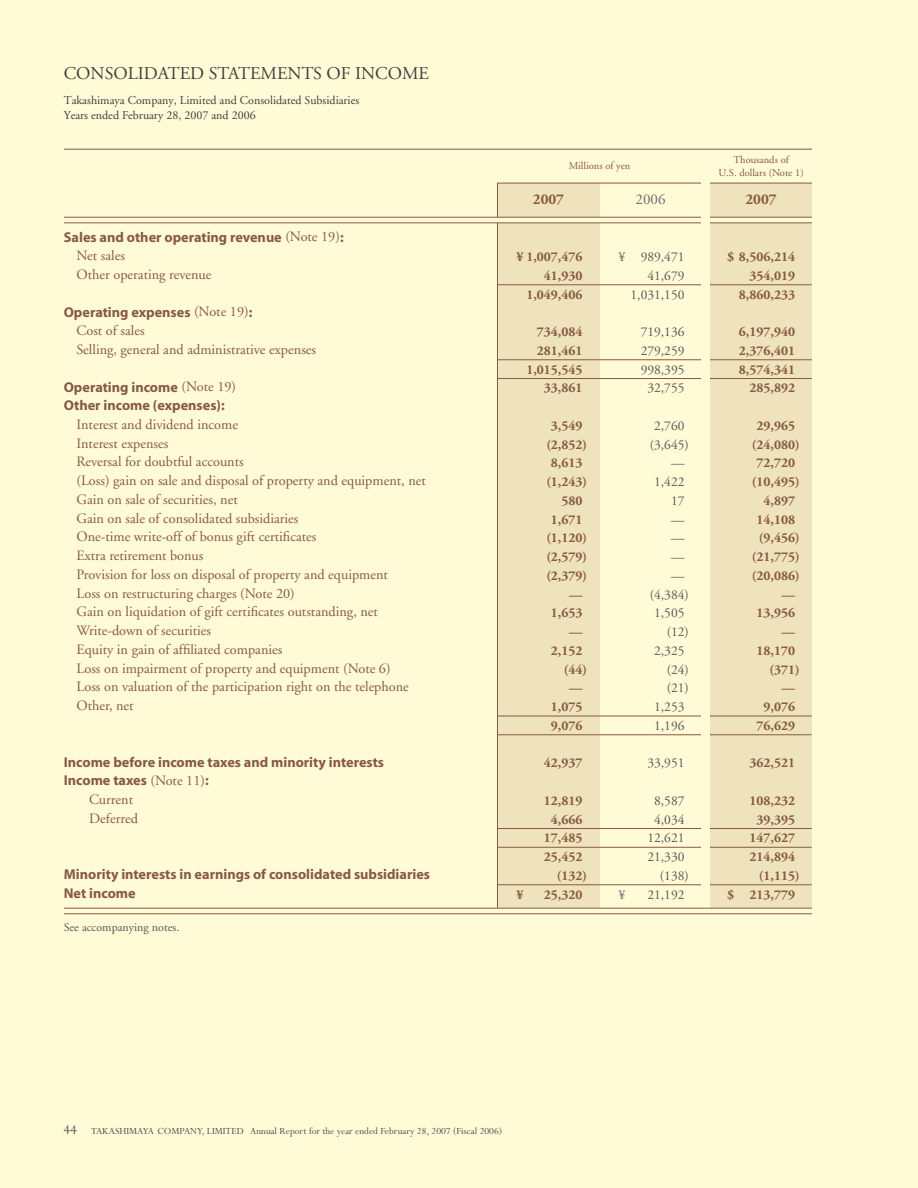
<style>
.page{position:relative;width:918px;height:1188px;background:#fffbd6}
.page>*{position:absolute;margin:0;border:0;box-sizing:border-box;transform-origin:0 0}
.t1{font:18px "Adobe Garamond";color:#3e3e3f}
.t2{font:700 15px "Adobe Garamond";color:#875a42}
.t3{font:15px "Adobe Garamond";color:#6c6d70}
.t4{font:14.25px/18.8px "Adobe Garamond";color:#875a42}
.t5{font:700 14.25px/18.8px "Myriad";color:#875a42}
.t6{font:700 13.5px/18.8px "Adobe Garamond";color:#875a42;text-align:right}
.t7{font:13.5px/18.8px "Adobe Garamond";color:#57585a;text-align:right}
.t8{font:12px/15px "Adobe Garamond";color:#3e3e3f}
.t9{font:12px "Adobe Garamond";color:#57585a}
.t10{font:10.5px "Perpetua";color:#4b4c4d}
.t11{font:10.5px/13.5px "Adobe Garamond";color:#875a42;text-align:center}
.s1{font-family:"Adobe Garamond";font-weight:400}
.s2{font-size:15px}
</style>
<div class="page">
<hr style="left:64px;top:149px;width:748px;height:1px;background:#875a42">
<svg style="left:497px;top:182px;width:315px;height:726px"></svg>
<div style="left:56px;top:217px;width:764px;height:6px;background:#fffbd6"></div>
<div style="left:55px;top:217px;width:766px;height:6px;border:1px solid #875a42"></div>
<div style="left:55px;top:908px;width:766px;height:6px;border:1px solid #875a42"></div>
<div style="left:0;top:128px;width:64px;height:996px;background:#fffbd6"></div>
<div style="left:812px;top:128px;width:106px;height:997px;background:#fffbd6"></div>
<div style="left:702px;top:177px;width:8px;height:723px;background:#fffbd6"></div>
<p class="t1" style="left:64px;top:63px;width:367px">Consolidated Statements of Income</p>
<p class="t8" style="left:64px;top:93px;width:297px">Takashimaya Company, Limited and Consolidated Subsidiaries<br>Years ended February 28, 2007 and 2006</p>
<p class="t5" style="left:64px;top:228px;width:281px">Sales and other operating revenue <span class="s1">(Note 19)</span>:</p>
<p class="t4" style="left:64px;top:247px;width:149px">Net sales<br>Other operating revenue</p>
<p class="t5" style="left:64px;top:303px;width:190px">Operating expenses <span class="s1">(Note 19)</span>:</p>
<p class="t4" style="left:64px;top:322px;width:254px;text-indent:13px">Cost of sales<br>Selling, general and administrative expenses</p>
<p class="t5" style="left:64px;top:378px;width:174px">Operating income <span class="s1">(Note 19)<br></span>Other income (expenses):</p>
<p class="t4" style="left:64px;top:415px;width:176px">Interest and dividend income</p>
<p class="t4" style="left:64px;top:434px;width:106px">Interest expenses</p>
<p class="t4" style="left:64px;top:453px;width:181px">Reversal for doubtful accounts</p>
<p class="t4" style="left:77px;top:472px;width:351px">(Loss) gain on sale and disposal of property and equipment, net</p>
<p class="t4" style="left:64px;top:490px;width:175px">Gain on sale of securities, net</p>
<p class="t4" style="left:64px;top:509px;width:236px">Gain on sale of consolidated subsidiaries</p>
<p class="t4" style="left:64px;top:528px;width:254px">One-time write-off of bonus gift certificates</p>
<p class="t4" style="left:64px;top:547px;width:141px">Extra retirement bonus</p>
<p class="t4" style="left:77px;top:565px;width:313px">Provision for loss on disposal of property and equipment</p>
<p class="t4" style="left:64px;top:584px;width:233px">Loss on restructuring charges (Note 20)</p>
<p class="t4" style="left:64px;top:603px;width:316px">Gain on liquidation of gift certificates outstanding, net</p>
<p class="t4" style="left:64px;top:622px;width:149px">Write-down of securities</p>
<p class="t4" style="left:64px;top:640px;width:220px">Equity in gain of affiliated companies</p>
<p class="t4" style="left:64px;top:659px;width:328px">Loss on impairment of property and equipment (Note 6)</p>
<p class="t4" style="left:64px;top:678px;width:347px">Loss on valuation of the participation right on the telephone</p>
<p class="t4" style="left:64px;top:697px;width:71px">Other, net</p>
<p class="t5" style="left:64px;top:753px;width:322px">Income before income taxes and minority interests<br>Income taxes <span class="s1">(Note 11)</span>:</p>
<p class="t4" style="left:89px;top:790px;width:45px">Current</p>
<p class="t4" style="left:64px;top:809px;width:13px">D</p>
<p class="t4" style="left:100px;top:809px;width:39px">eferred</p>
<p class="t5" style="left:64px;top:865px;width:368px">Minority interests in earnings of consolidated subsidiaries<br>Net income</p>
<p class="t9" style="left:64px;top:920px;width:117px">See accompanying notes.</p>
<p class="t11" style="left:569px;top:160px;width:63px">Millions of yen</p>
<p class="t11" style="left:718px;top:153px;width:87px">Thousands of<br>U.S. dollars (Note 1)</p>
<p class="t2" style="left:533px;top:191px;width:33px">2007</p>
<p class="t3" style="left:636px;top:191px;width:31px">2006</p>
<p class="t2" style="left:746px;top:191px;width:33px">2007</p>
<p class="t6" style="left:517px;top:248px;width:67px">¥ 1,007,476<br>41,930<br>1,049,406</p>
<p class="t6" style="left:526px;top:323px;width:58px">734,084<br>281,461<br>1,015,545<br>33,861</p>
<p class="t6" style="left:551px;top:416px;width:33px">3,549</p>
<p class="t6" style="left:546px;top:435px;width:42px">(2,852)</p>
<p class="t6" style="left:551px;top:454px;width:33px">8,613</p>
<p class="t6" style="left:546px;top:473px;width:42px">(1,243)</p>
<p class="t6" style="left:561px;top:491px;width:23px">580</p>
<p class="t6" style="left:551px;top:510px;width:33px">1,671</p>
<p class="t6" style="left:546px;top:529px;width:42px">(1,120)</p>
<p class="t6" style="left:546px;top:548px;width:42px">(2,579)</p>
<p class="t6" style="left:546px;top:566px;width:42px">(2,379)</p>
<p class="t6" style="left:569px;top:585px;width:15px">—</p>
<p class="t6" style="left:551px;top:604px;width:33px">1,653</p>
<p class="t6" style="left:569px;top:623px;width:15px">—</p>
<p class="t6" style="left:551px;top:641px;width:33px">2,152</p>
<p class="t6" style="left:564px;top:660px;width:25px">(44)</p>
<p class="t6" style="left:569px;top:679px;width:15px">—</p>
<p class="t6" style="left:551px;top:698px;width:33px">1,075</p>
<p class="t6" style="left:551px;top:716px;width:33px">9,076</p>
<p class="t6" style="left:544px;top:754px;width:40px">42,937</p>
<p class="t6" style="left:544px;top:791px;width:40px">12,819</p>
<p class="t6" style="left:551px;top:810px;width:33px">4,666</p>
<p class="t6" style="left:544px;top:829px;width:40px">17,485</p>
<p class="t6" style="left:544px;top:848px;width:40px">25,452</p>
<p class="t6" style="left:557px;top:866px;width:32px">(132)</p>
<p class="t6" style="left:517px;top:885px;width:9px">¥</p>
<p class="t6" style="left:544px;top:885px;width:40px">25,320</p>
<p class="t7" style="left:619px;top:248px;width:67px">¥ 989,471<br>41,679<br>1,031,150</p>
<p class="t7" style="left:641px;top:323px;width:45px;text-align:center">719,136<br>279,259<br>998,395<br>32,755</p>
<p class="t7" style="left:654px;top:416px;width:32px">2,760</p>
<p class="t7" style="left:650px;top:435px;width:41px">(3,645)</p>
<p class="t7" style="left:671px;top:454px;width:15px">—</p>
<p class="t7" style="left:654px;top:473px;width:32px">1,422</p>
<p class="t7" style="left:671px;top:491px;width:15px">17</p>
<p class="t7" style="left:671px;top:510px;width:15px">—</p>
<p class="t7" style="left:671px;top:529px;width:15px">—</p>
<p class="t7" style="left:671px;top:548px;width:15px">—</p>
<p class="t7" style="left:671px;top:567px;width:15px">—</p>
<p class="t7" style="left:650px;top:585px;width:41px">(4,384)</p>
<p class="t7" style="left:654px;top:604px;width:32px">1,505</p>
<p class="t7" style="left:667px;top:623px;width:24px">(12)</p>
<p class="t7" style="left:654px;top:642px;width:32px">2,325</p>
<p class="t7" style="left:667px;top:660px;width:24px">(24)</p>
<p class="t7" style="left:667px;top:679px;width:24px">(21)</p>
<p class="t7" style="left:654px;top:698px;width:32px">1,253</p>
<p class="t7" style="left:654px;top:717px;width:32px">1,196</p>
<p class="t7" style="left:647px;top:754px;width:39px">33,951</p>
<p class="t7" style="left:654px;top:792px;width:32px">8,587</p>
<p class="t7" style="left:654px;top:810px;width:32px">4,034</p>
<p class="t7" style="left:647px;top:829px;width:39px">12,621</p>
<p class="t7" style="left:647px;top:848px;width:39px">21,330</p>
<p class="t7" style="left:660px;top:867px;width:30px">(138)</p>
<p class="t7" style="left:619px;top:885px;width:8px">¥</p>
<p class="t7" style="left:647px;top:885px;width:39px">21,192</p>
<p class="t6" style="left:727px;top:248px;width:70px">$ 8,506,214<br>354,019<br>8,860,233</p>
<p class="t6" style="left:739px;top:323px;width:58px">6,197,940<br>2,376,401<br>8,574,341<br>285,892</p>
<p class="t6" style="left:757px;top:416px;width:40px">29,965</p>
<p class="t6" style="left:752px;top:435px;width:49px">(24,080)</p>
<p class="t6" style="left:757px;top:454px;width:40px">72,720</p>
<p class="t6" style="left:752px;top:473px;width:49px">(10,495)</p>
<p class="t6" style="left:764px;top:491px;width:33px">4,897</p>
<p class="t6" style="left:757px;top:510px;width:40px">14,108</p>
<p class="t6" style="left:759px;top:529px;width:42px">(9,456)</p>
<p class="t6" style="left:752px;top:548px;width:49px">(21,775)</p>
<p class="t6" style="left:752px;top:566px;width:49px">(20,086)</p>
<p class="t6" style="left:782px;top:585px;width:15px">—</p>
<p class="t6" style="left:757px;top:604px;width:40px">13,956</p>
<p class="t6" style="left:782px;top:623px;width:15px">—</p>
<p class="t6" style="left:757px;top:641px;width:40px">18,170</p>
<p class="t6" style="left:769px;top:660px;width:32px">(371)</p>
<p class="t6" style="left:782px;top:679px;width:15px">—</p>
<p class="t6" style="left:764px;top:698px;width:33px">9,076</p>
<p class="t6" style="left:757px;top:716px;width:40px">76,629</p>
<p class="t6" style="left:749px;top:754px;width:47px">362,521</p>
<p class="t6" style="left:749px;top:791px;width:47px">108,232</p>
<p class="t6" style="left:757px;top:810px;width:40px">39,395</p>
<p class="t6" style="left:749px;top:829px;width:47px">147,627</p>
<p class="t6" style="left:749px;top:848px;width:47px">214,894</p>
<p class="t6" style="left:759px;top:866px;width:42px">(1,115)</p>
<p class="t6" style="left:727px;top:885px;width:70px">$ 213,779</p>
<p class="t10" style="left:64px;top:1125px;width:440px"><span class="s2">44</span> Takashimaya Company, Limited Annual Report for the year ended February 28, 2007 (Fiscal 2006)</p>
</div>
